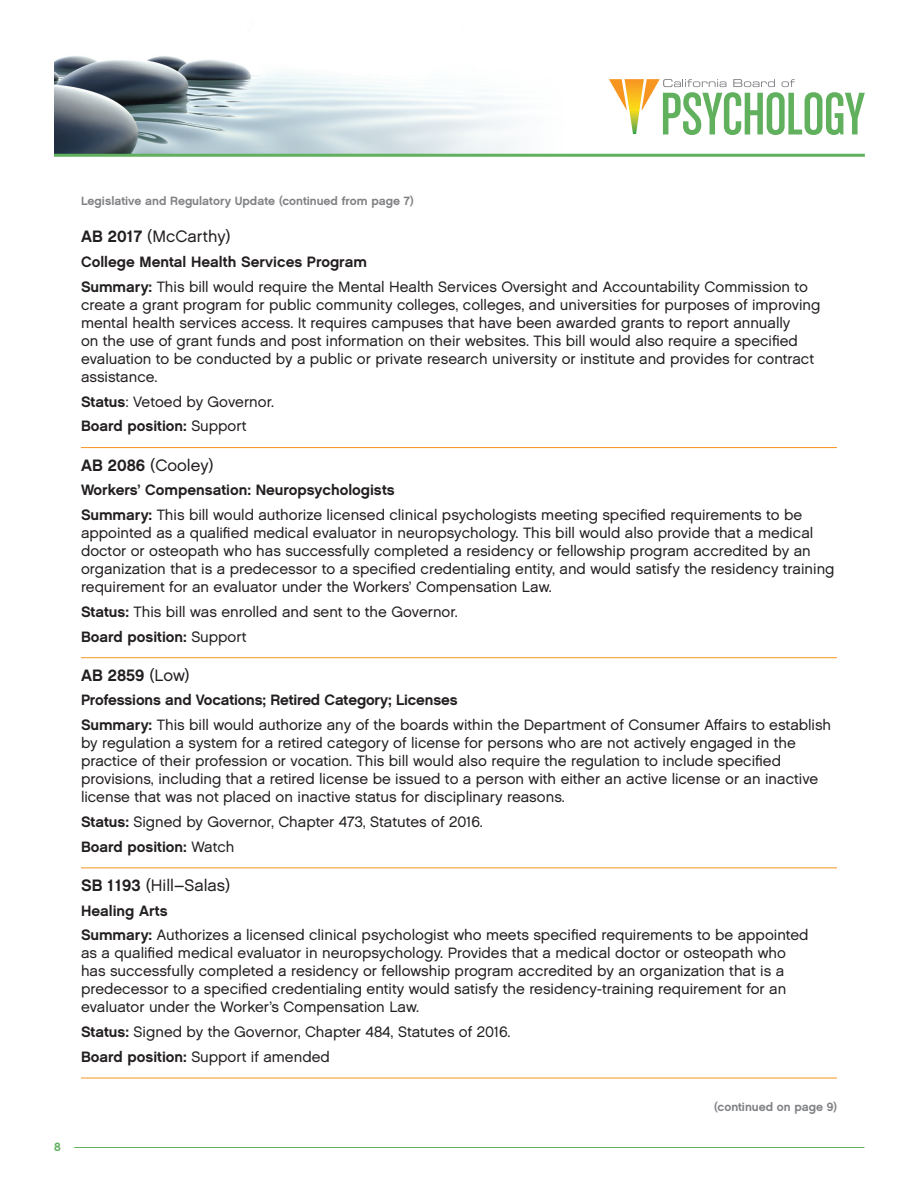
<style>
.page{position:relative;width:918px;height:1188px;background:#fff}
.page>*{position:absolute;margin:0;border:0;box-sizing:border-box;transform-origin:0 0}
.t1{font:16.5px "Chalet London Nineteen Sixty";color:#231f20}
.t2{font:16.5px "Chalet New York Nineteen Sixty";letter-spacing:-.005em;color:#231f20}
.t3{font:15px/18px "Chalet London Nineteen Sixty";color:#231f20}
.t4{font:15px "Chalet New York Nineteen Sixty";color:#231f20}
.t5{font:12px "Chalet New York Nineteen Sixty";color:#818285}
.t6{font:12px "Chalet New York Nineteen Sixty";color:#60b05e}
.s1{font-family:"Chalet New York Nineteen Sixty"}
.s2{font-family:"Chalet London Nineteen Sixty"}
</style>
<div class="page">
<img style="left:54px;top:56px;width:648px;height:98px">
<svg style="left:609px;top:79px;width:256px;height:56px"></svg>
<hr style="left:54px;top:154px;width:811px;height:3px;background:#60b05e">
<hr style="left:74px;top:1147px;width:790px;height:1px;background:#60b05e">
<hr style="left:81px;top:1078px;width:756px;height:1px;background:#f79521">
<hr style="left:81px;top:867px;width:756px;height:1px;background:#f79521">
<hr style="left:81px;top:657px;width:756px;height:1px;background:#f79521">
<hr style="left:81px;top:447px;width:756px;height:1px;background:#f79521">
<p class="t6" style="left:54px;top:1140px;width:8px">8</p>
<p class="t5" style="left:81px;top:194px;width:334px">Legislative and regulatory update (continued from page 7)</p>
<p class="t1" style="left:81px;top:227px;width:151px"><span class="s1">AB 2017</span> (McCarthy)</p>
<p class="t4" style="left:81px;top:253px;width:288px">College Mental Health services Program</p>
<p class="t3" style="left:81px;top:278px;width:741px"><span class="s1">summary:</span> This bill would require the Mental Health Services Oversight and Accountability Commission to create a grant program for public community colleges, colleges, and universities for purposes of improving mental health services access. It requires campuses that have been awarded grants to report annually<br>on the use of grant funds and post information on their websites. This bill would also require a specified evaluation to be conducted by a public or private research university or institute and provides for contract assistance.</p>
<p class="t3" style="left:81px;top:392px;width:195px"><span class="s1">status</span>: Vetoed by Governor.</p>
<p class="t4" style="left:81px;top:417px;width:167px">Board position: <span class="s2">Support</span></p>
<p class="t1" style="left:81px;top:455px;width:134px"><span class="s1">AB 2086</span> (Cooley)</p>
<p class="t4" style="left:81px;top:481px;width:315px">Workers’ Compensation: Neuropsychologists</p>
<p class="t3" style="left:81px;top:506px;width:755px"><span class="s1">summary:</span> This bill would authorize licensed clinical psychologists meeting specified requirements to be appointed as a qualified medical evaluator in neuropsychology. This bill would also provide that a medical doctor or osteopath who has successfully completed a residency or fellowship program accredited by an organization that is a predecessor to a specified credentialing entity, and would satisfy the residency training requirement for an evaluator under the Workers’ Compensation Law.</p>
<p class="t3" style="left:81px;top:603px;width:378px"><span class="s1">status:</span> This bill was enrolled and sent to the Governor.</p>
<p class="t4" style="left:81px;top:627px;width:167px">Board position: <span class="s2">Support</span></p>
<p class="t2" style="left:81px;top:665px;width:110px">AB 2859 <span class="s2">(Low)</span></p>
<p class="t4" style="left:81px;top:691px;width:378px">Professions and Vocations; retired Category; Licenses</p>
<p class="t3" style="left:81px;top:716px;width:752px"><span class="s1">summary:</span> This bill would authorize any of the boards within the Department of Consumer Affairs to establish by regulation a system for a retired category of license for persons who are not actively engaged in the practice of their profession or vocation. This bill would also require the regulation to include specified provisions, including that a retired license be issued to a person with either an active license or an inactive license that was not placed on inactive status for disciplinary reasons.</p>
<p class="t3" style="left:81px;top:813px;width:403px"><span class="s1">status:</span> Signed by Governor, Chapter 473, Statutes of 2016.</p>
<p class="t4" style="left:81px;top:837px;width:155px">Board position: <span class="s2">Watch</span></p>
<p class="t1" style="left:81px;top:875px;width:151px"><span class="s1">sB 1193</span> (Hill–Salas)</p>
<p class="t4" style="left:81px;top:901px;width:88px">Healing Arts</p>
<p class="t3" style="left:81px;top:926px;width:729px"><span class="s1">summary:</span> Authorizes a licensed clinical psychologist who meets specified requirements to be appointed as a qualified medical evaluator in neuropsychology. Provides that a medical doctor or osteopath who has successfully completed a residency or fellowship program accredited by an organization that is a predecessor to a specified credentialing entity would satisfy the residency-training requirement for an evaluator under the Worker’s Compensation Law.</p>
<p class="t3" style="left:81px;top:1023px;width:431px"><span class="s1">status:</span> Signed by the Governor, Chapter 484, Statutes of 2016.</p>
<p class="t3" style="left:81px;top:1048px;width:250px"><span class="s1">Board position:</span> Support if amended</p>
<p class="t5" style="left:714px;top:1099px;width:124px">(continued on page 9)</p>
</div>
